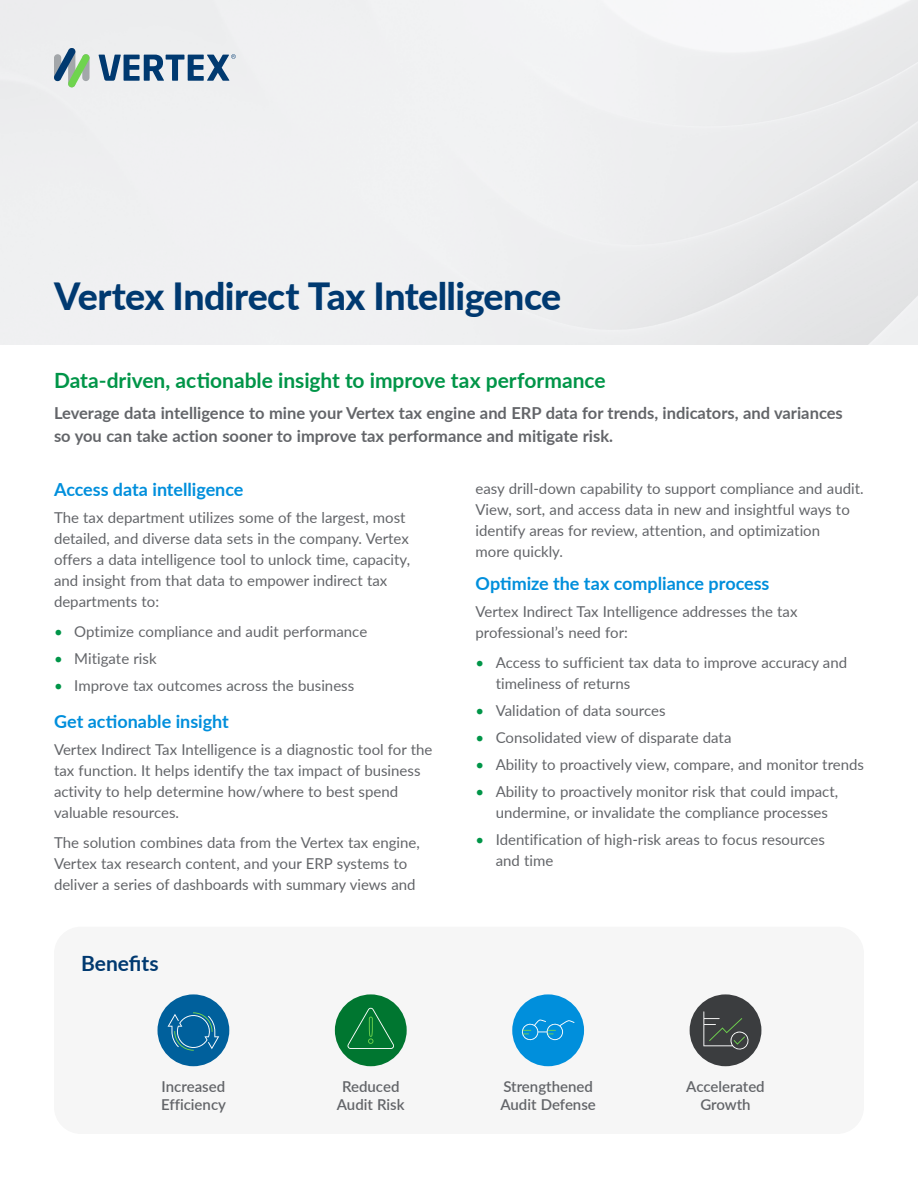
<style>
.page{position:relative;width:918px;height:1188px;background:#fff}
.page>*{position:absolute;margin:0;border:0;box-sizing:border-box;transform-origin:0 0}
.t1{font:800 37.5px "Lato";letter-spacing:-.015em;color:#003970}
.t2{font:700 21px "Lato";color:#009548}
.t3{font:700 21px "Lato";color:#003970}
.t4{font:700 18px "Lato";color:#008fdc}
.t5{font:700 16.5px/22.5px "Lato";color:#636569}
.t6{font:15px/21px "Lato";color:#636569}
.t7{font:600 15px/18px "Lato";color:#636569}
.s1{color:#009548}
</style>
<div class="page">
<div style="left:54px;top:927px;width:810px;height:207px;background:#f6f6f6;border-radius:27px"></div>
<div style="left:158px;top:994px;width:71px;height:72px;background:#00609c;border-radius:50%"></div>
<div style="left:512px;top:994px;width:72px;height:72px;background:#008fdc;border-radius:50%"></div>
<div style="left:335px;top:994px;width:72px;height:72px;background:#007630;border-radius:50%"></div>
<div style="left:690px;top:994px;width:71px;height:72px;background:#3b3d3f;border-radius:50%"></div>
<svg style="left:54px;top:48px;width:36px;height:39px"></svg>
<svg style="left:99px;top:54px;width:137px;height:27px"></svg>
<svg style="left:521px;top:1019px;width:54px;height:22px"></svg>
<svg style="left:348px;top:1007px;width:46px;height:42px"></svg>
<svg style="left:703px;top:1011px;width:46px;height:39px"></svg>
<svg style="left:168px;top:1012px;width:51px;height:39px"></svg>
<h1 class="t1" style="left:54px;top:269px;width:509px">Vertex Indirect Tax Intelligence</h1>
<h2 class="t2" style="left:54px;top:365px;width:553px">Data-driven, actionable insight to improve tax performance</h2>
<p class="t5" style="left:54px;top:401px;width:790px">Leverage data intelligence to mine your Vertex tax engine and ERP data for trends, indicators, and variances so you can take action sooner to improve tax performance and mitigate risk.</p>
<p class="t4" style="left:54px;top:476px;width:191px">Access data intelligence</p>
<p class="t6" style="left:54px;top:506px;width:358px">The tax department utilizes some of the largest, most detailed, and diverse data sets in the company. Vertex offers a data intelligence tool to unlock time, capacity, and insight from that data to empower indirect tax departments to:</p>
<p class="t6" style="left:54px;top:620px;width:315px"><span class="s1">•</span> Optimize compliance and audit performance</p>
<p class="t6" style="left:54px;top:647px;width:104px"><span class="s1">•</span> Mitigate risk</p>
<p class="t6" style="left:54px;top:674px;width:302px"><span class="s1">•</span> Improve tax outcomes across the business</p>
<p class="t4" style="left:54px;top:708px;width:176px">Get actionable insight</p>
<p class="t6" style="left:54px;top:738px;width:380px">Vertex Indirect Tax Intelligence is a diagnostic tool for the tax function. It helps identify the tax impact of business activity to help determine how/where to best spend valuable resources.</p>
<p class="t6" style="left:54px;top:831px;width:367px">The solution combines data from the Vertex tax engine,<br>Vertex tax research content, and your ERP systems to deliver a series of dashboards with summary views and</p>
<h2 class="t3" style="left:81px;top:947px;width:79px">Benefits</h2>
<p class="t6" style="left:476px;top:477px;width:390px">easy drill-down capability to support compliance and audit.<br>View, sort, and access data in new and insightful ways to identify areas for review, attention, and optimization<br>more quickly.</p>
<p class="t4" style="left:476px;top:570px;width:296px">Optimize the tax compliance process</p>
<p class="t6" style="left:476px;top:601px;width:323px">Vertex Indirect Tax Intelligence addresses the tax professional’s need for:</p>
<p class="t6" style="left:496px;top:652px;width:353px;text-indent:-20px"><span class="s1">•</span> Access to sufficient tax data to improve accuracy and timeliness of returns</p>
<p class="t6" style="left:476px;top:700px;width:192px"><span class="s1">•</span> Validation of data sources</p>
<p class="t6" style="left:476px;top:727px;width:257px"><span class="s1">•</span> Consolidated view of disparate data</p>
<p class="t6" style="left:476px;top:754px;width:390px"><span class="s1">•</span> Ability to proactively view, compare, and monitor trends</p>
<p class="t6" style="left:496px;top:781px;width:344px;text-indent:-20px"><span class="s1">•</span> Ability to proactively monitor risk that could impact, undermine, or invalidate the compliance processes</p>
<p class="t6" style="left:496px;top:829px;width:331px;text-indent:-20px"><span class="s1">•</span> Identification of high-risk areas to focus resources and time</p>
<p class="t7" style="left:161px;top:1077px;width:66px">Increased<br>Efficiency</p>
<p class="t7" style="left:500px;top:1077px;width:97px">Strengthened<br>Audit Defense</p>
<p class="t7" style="left:337px;top:1077px;width:69px;text-align:center">Reduced<br>Audit Risk</p>
<p class="t7" style="left:686px;top:1077px;width:80px;text-align:center">Accelerated<br>Growth</p>
</div>
